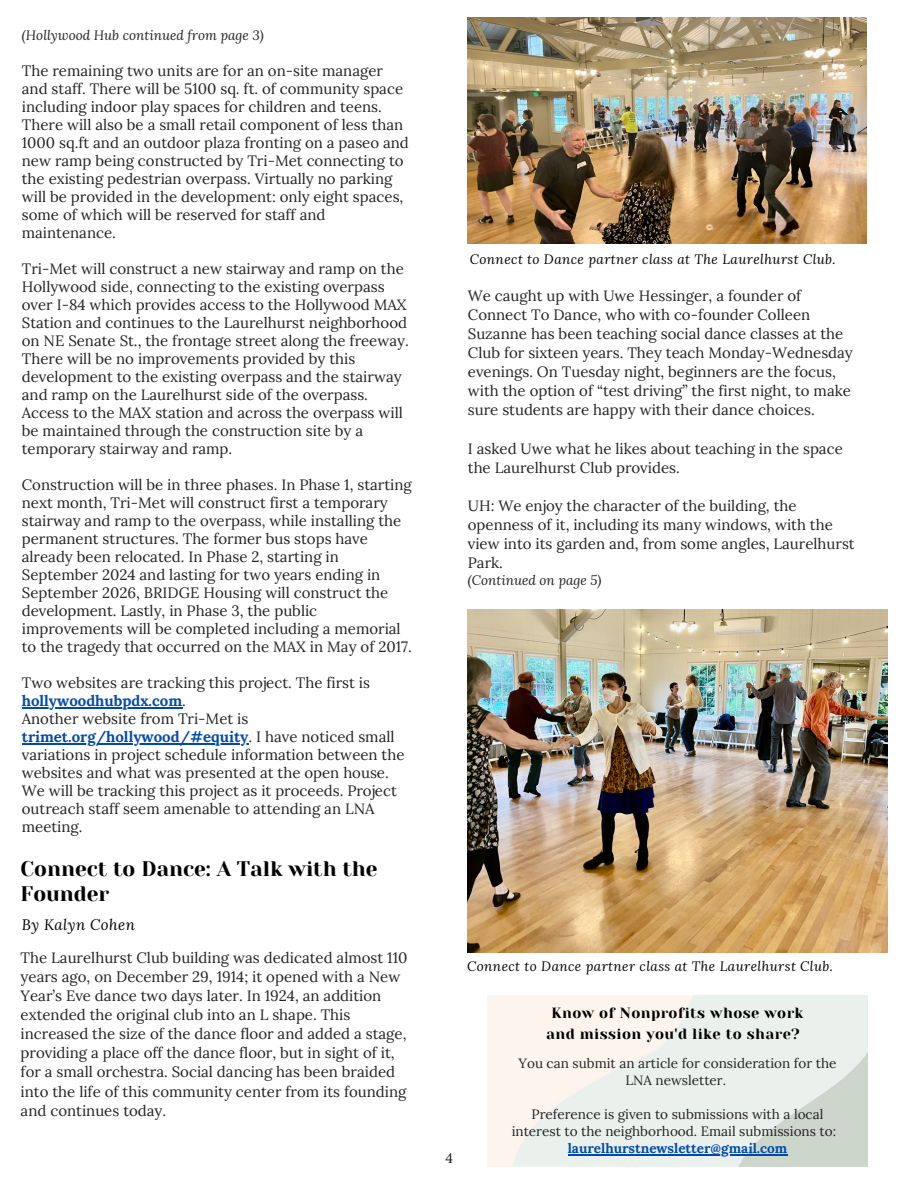
<style>
.page{position:relative;width:918px;height:1188px;background:#fff}
.page>*{position:absolute;margin:0;border:0;box-sizing:border-box;transform-origin:0 0}
.t1{font:21px/24.8px "Yeseva One";color:#000}
.t2{font:15px/18px "Lora";color:#222}
.t3{font:italic 15px "Lora";letter-spacing:.03em;color:#000}
.t4{font:14.7px/20.1px "Yeseva One";letter-spacing:.03em;color:#000;text-align:center}
.t5{font:13.95px "Lora";color:#222}
.t6{font:13.5px/17.1px "Lora";color:#222;text-align:center}
.t7{font:italic 13.5px "Lora";letter-spacing:.03em;color:#000}
.t8{font:italic 13.5px "Lora";color:#222}
.s1{font-weight:700;color:#004aad}
</style>
<div class="page">
<img style="left:468px;top:17px;width:398px;height:226px">
<img style="left:467px;top:610px;width:421px;height:343px">
<hr style="left:22px;top:707px;width:160px;height:1px;background:#004aad">
<hr style="left:22px;top:743px;width:227px;height:1px;background:#004aad">
<img style="left:488px;top:995px;width:379px;height:171px">
<hr style="left:568px;top:1154px;width:219px;height:1px;background:#004aad">
<p class="t8" style="left:22px;top:26px;width:244px">(Hollywood Hub continued from page 3)</p>
<p class="t2" style="left:22px;top:62px;width:389px">The remaining two units are for an on-site manager and staff. There will be 5100 sq. ft. of community space including indoor play spaces for children and teens.<br>There will also be a small retail component of less than 1000 sq.ft and an outdoor plaza fronting on a paseo and new ramp being constructed by Tri-Met connecting to the existing pedestrian overpass. Virtually no parking will be provided in the development: only eight spaces, some of which will be reserved for staff and maintenance.</p>
<p class="t2" style="left:22px;top:260px;width:388px">Tri-Met will construct a new stairway and ramp on the Hollywood side, connecting to the existing overpass over I-84 which provides access to the Hollywood MAX Station and continues to the Laurelhurst neighborhood on NE Senate St., the frontage street along the freeway.<br>There will be no improvements provided by this development to the existing overpass and the stairway and ramp on the Laurelhurst side of the overpass.<br>Access to the MAX station and across the overpass will be maintained through the construction site by a temporary stairway and ramp.</p>
<p class="t2" style="left:22px;top:476px;width:391px">Construction will be in three phases. In Phase 1, starting next month, Tri-Met will construct first a temporary stairway and ramp to the overpass, while installing the permanent structures. The former bus stops have already been relocated. In Phase 2, starting in September 2024 and lasting for two years ending in September 2026, BRIDGE Housing will construct the development. Lastly, in Phase 3, the public improvements will be completed including a memorial to the tragedy that occurred on the MAX in May of 2017.</p>
<p class="t2" style="left:22px;top:674px;width:350px">Two websites are tracking this project. The first is <span class="s1">hollywoodhubpdx.com</span>.</p>
<p class="t2" style="left:22px;top:710px;width:384px">Another website from Tri-Met is <span class="s1">trimet.org/hollywood/#equity</span>. I have noticed small variations in project schedule information between the websites and what was presented at the open house.<br>We will be tracking this project as it proceeds. Project outreach staff seem amenable to attending an LNA meeting.</p>
<p class="t1" style="left:21px;top:857px;width:359px">Connect to Dance: A Talk with the<br>Founder</p>
<p class="t3" style="left:22px;top:914px;width:115px">By Kalyn Cohen</p>
<p class="t2" style="left:21px;top:948px;width:388px;line-height:19.2px">The Laurelhurst Club building was dedicated almost 110 years ago, on December 29, 1914; it opened with a New Year’s Eve dance two days later. In 1924, an addition extended the original club into an L shape. This increased the size of the dance floor and added a stage, providing a place off the dance floor, but in sight of it, for a small orchestra. Social dancing has been braided into the life of this community center from its founding and continues today.</p>
<p class="t7" style="left:470px;top:250px;width:367px">Connect to Dance partner class at The Laurelhurst Club.</p>
<p class="t2" style="left:468px;top:286px;width:387px;line-height:19.2px">We caught up with Uwe Hessinger, a founder of Connect To Dance, who with co-founder Colleen Suzanne has been teaching social dance classes at the Club for sixteen years. They teach Monday-Wednesday evenings. On Tuesday night, beginners are the focus, with the option of “test driving” the first night, to make sure students are happy with their dance choices.</p>
<p class="t2" style="left:468px;top:439px;width:376px;line-height:19.2px">I asked Uwe what he likes about teaching in the space the Laurelhurst Club provides.</p>
<p class="t2" style="left:468px;top:496px;width:388px;line-height:19.2px">UH: We enjoy the character of the building, the openness of it, including its many windows, with the view into its garden and, from some angles, Laurelhurst Park.</p>
<p class="t8" style="left:468px;top:571px;width:135px">(Continued on page 5)</p>
<p class="t5" style="left:446px;top:1149px;width:9px">4</p>
<p class="t7" style="left:467px;top:957px;width:367px">Connect to Dance partner class at The Laurelhurst Club.</p>
<p class="t4" style="left:546px;top:1003px;width:259px">Know of Nonprofits whose work and mission you'd like to share?</p>
<p class="t6" style="left:519px;top:1054px;width:319px">You can submit an article for consideration for the<br>LNA newsletter.</p>
<p class="t6" style="left:512px;top:1106px;width:326px">Preference is given to submissions with a local interest to the neighborhood. Email submissions to: <span class="s1">laurelhurstnewsletter@gmail.com</span></p>
</div>
